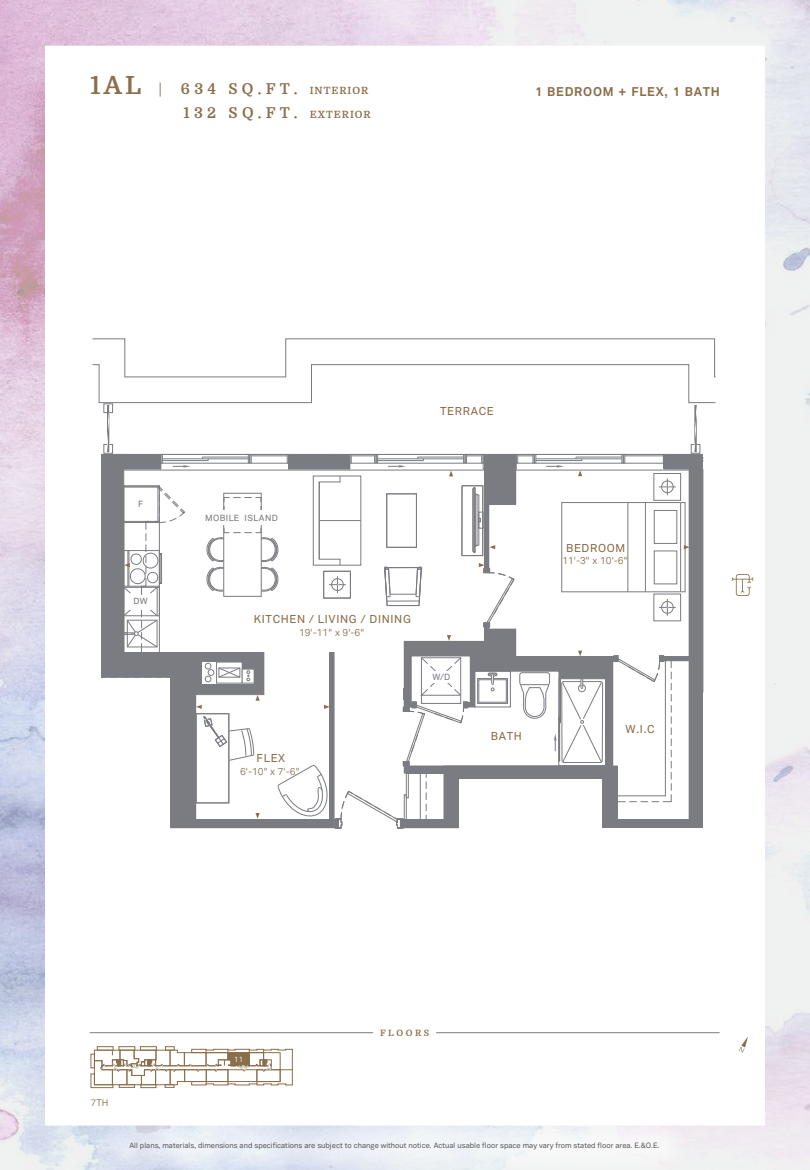
<style>
.page{position:relative;width:810px;height:1170px;background:#fff}
.page>*{position:absolute;margin:0;border:0;box-sizing:border-box;transform-origin:0 0}
.t1{font:700 25px "Domine";color:#8b6f4b}
.t2{font:700 15px "Domine";letter-spacing:.29em;color:#8b6f4b}
.t3{font:700 12.5px "Vaud";letter-spacing:.06em;color:#8b6f4b}
.t4{font:500 11.25px "Vaud";letter-spacing:.06em;color:#8b6f4b}
.t5{font:10px "Vaud";color:#8b6f4b}
.t6{font:9.38px "Vaud";color:#8b6f4b}
.t7{font:500 8.75px "Vaud";letter-spacing:.045em;color:#7a7c81}
.t8{font:700 8.75px "Domine";letter-spacing:.29em;color:#8b6f4b}
.t9{font:7.62px "Vaud";color:#fff}
.t10{font:7.5px "Vaud";color:#414042}
.s1{font-weight:400;font-size:15px}
.s2{font-size:10px}
</style>
<div class="page">
<img style="left:0;top:0;width:810px;height:1170px">
<svg style="left:732px;top:574px;width:21px;height:22px"></svg>
<div style="left:93px;top:1105px;width:602px;height:65px;background:#fff;opacity:.57"></div>
<div style="left:599px;top:828px;width:105px;height:7px;background:#fff"></div>
<div style="left:91px;top:451px;width:10px;height:230px;background:#fff"></div>
<svg style="left:92px;top:338px;width:624px;height:491px"></svg>
<div style="left:215px;top:510px;width:56px;height:14px;background:#fff"></div>
<svg style="left:90px;top:1047px;width:202px;height:41px"></svg>
<svg style="left:739px;top:1037px;width:9px;height:16px"></svg>
<hr style="left:436px;top:1032px;width:284px;height:1px;background:#7a7c81">
<hr style="left:90px;top:1032px;width:283px;height:1px;background:#7a7c81">
<h1 class="t1" style="left:90px;top:71px;width:74px">1AL <span class="s1">|</span></h1>
<h2 class="t2" style="left:181px;top:80px;width:189px">634 SQ.FT. <span class="s2">INTERIOR</span></h2>
<h3 class="t3" style="left:535px;top:84px;width:186px">1 BEDROOM + FLEX, 1 BATH</h3>
<h2 class="t2" style="left:183px;top:104px;width:189px">132 SQ.FT. <span class="s2">EXTERIOR</span></h2>
<p class="t7" style="left:138px;top:499px;width:7px">F</p>
<p class="t7" style="left:133px;top:596px;width:16px">DW</p>
<h3 class="t4" style="left:440px;top:404px;width:55px">TERRACE</h3>
<p class="t7" style="left:205px;top:512px;width:74px">MOBILE ISLAND</p>
<h3 class="t4" style="left:254px;top:613px;width:159px">KITCHEN / LIVING / DINING</h3>
<h3 class="t5" style="left:299px;top:627px;width:67px">19'-11" x 9'-6"</h3>
<p class="t7" style="left:432px;top:671px;width:20px">W/D</p>
<h3 class="t4" style="left:257px;top:751px;width:30px">FLEX</h3>
<h3 class="t5" style="left:240px;top:765px;width:61px">6'-10" x 7'-6"</h3>
<h3 class="t4" style="left:491px;top:730px;width:33px">BATH</h3>
<h3 class="t4" style="left:566px;top:541px;width:61px">BEDROOM</h3>
<h3 class="t5" style="left:562px;top:555px;width:67px">11'-3" x 10'-6"</h3>
<h3 class="t4" style="left:626px;top:723px;width:31px">W.I.C</h3>
<p class="t6" style="left:91px;top:1097px;width:19px">7TH</p>
<p class="t9" style="left:234px;top:1054px;width:10px">11</p>
<p class="t8" style="left:380px;top:1028px;width:51px">FLOORS</p>
<p class="t10" style="left:129px;top:1140px;width:531px">All plans, materials, dimensions and specifications are subject to change without notice. Actual usable floor space may vary from stated floor area. E.&amp;O.E.</p>
</div>
